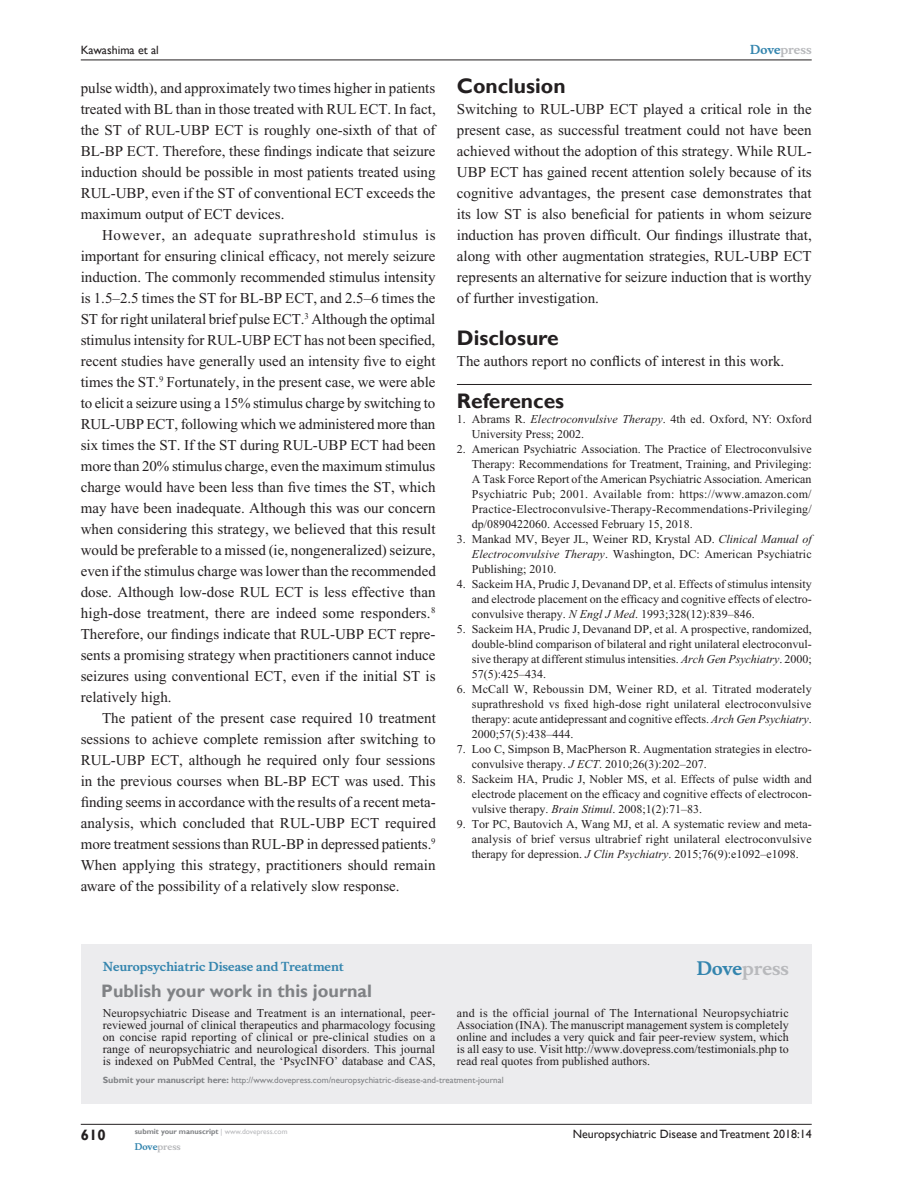
<style>
.page{position:relative;width:918px;height:1188px;background:#fff}
.page>*{position:absolute;margin:0;border:0;box-sizing:border-box;transform-origin:0 0}
.RefH{font:700 21px "Gill Sans";color:#231f20}
.PromBx-H1{font:700 18px "Gill Sans";color:#808285}
.PromBx-Brand{font:700 18px "Musee";color:#b8b9bc}
.Tx{font:15px/21px "Times New Roman";color:#231f20;text-align:justify}
.TxF{font:15px/21px "Times New Roman";color:#231f20;text-align:justify}
.t1{font:700 15px "Gill Sans";color:#231f20}
.RefNL1{font:12px/15px "Times New Roman";color:#231f20;text-align:justify}
.PromBx-Tx{font:12px/12px "Times New Roman";color:#231f20;text-align:justify}
.t2{font:12px "Gill Sans";color:#231f20}
.PromBx-JrnlName{font:700 12px "Musee";color:#3485ae}
.t3{font:700 12px "Musee";color:#b8b9bc}
.PromBx-SubmitMssWebA{font:9px "Gill Sans";color:#808285}
.t4{font:700 9px "Musee";color:#b8b9bc}
.t5{font:700 7.5px "Gill Sans";color:#808285}
.s1{color:#3485ae}
.s2{font-style:italic}
.s3{font-weight:700}
.s4{font-weight:400;color:#b8b9bc}
</style>
<div class="page">
<div style="left:81px;top:944px;width:731px;height:159px;background:#ececee"></div>
<hr style="left:81px;top:1124px;width:731px;height:1px;background:#231f20">
<hr style="left:81px;top:60px;width:731px;height:1px;background:#231f20">
<hr style="left:457px;top:384px;width:355px;height:1px;background:#231f20">
<p class="t2" style="left:81px;top:43px;width:80px">Kawashima et al</p>
<p class="Tx" style="left:81px;top:77px;width:356px">pulse width), and approximately two times higher in patients treated with BL than in those treated with RUL ECT. In fact, the ST of RUL-UBP ECT is roughly one-sixth of that of BL-BP ECT. Therefore, these findings indicate that seizure induction should be possible in most patients treated using RUL-UBP, even if the ST of conventional ECT exceeds the maximum output of ECT devices.</p>
<p class="Tx" style="left:81px;top:224px;width:357px;text-indent:21px">However, an adequate suprathreshold stimulus is important for ensuring clinical efficacy, not merely seizure induction. The commonly recommended stimulus intensity is 1.5–2.5 times the ST for BL-BP ECT, and 2.5–6 times the ST for right unilateral brief pulse ECT.<sup>3</sup> Although the optimal stimulus intensity for RUL-UBP ECT has not been specified, recent studies have generally used an intensity five to eight times the ST.<sup>9</sup> Fortunately, in the present case, we were able to elicit a seizure using a 15% stimulus charge by switching to RUL-UBP ECT, following which we administered more than six times the ST. If the ST during RUL-UBP ECT had been more than 20% stimulus charge, even the maximum stimulus charge would have been less than five times the ST, which may have been inadequate. Although this was our concern when considering this strategy, we believed that this result would be preferable to a missed (ie, nongeneralized) seizure, even if the stimulus charge was lower than the recommended dose. Although low-dose RUL ECT is less effective than high-dose treatment, there are indeed some responders.<sup>8<br></sup>Therefore, our findings indicate that RUL-UBP ECT repre&shy;sents a promising strategy when practitioners cannot induce seizures using conventional ECT, even if the initial ST is relatively high.</p>
<p class="Tx" style="left:81px;top:707px;width:357px;text-indent:21px">The patient of the present case required 10 treatment sessions to achieve complete remission after switching to RUL-UBP ECT, although he required only four sessions in the previous courses when BL-BP ECT was used. This finding seems in accordance with the results of a recent meta&shy;analysis, which concluded that RUL-UBP ECT required more treatment sessions than RUL-BP in depressed patients.<sup>9<br></sup>When applying this strategy, practitioners should remain aware of the possibility of a relatively slow response.</p>
<p class="t3" style="left:750px;top:43px;width:63px"><span class="s1">Dove</span>press</p>
<h1 class="RefH" style="left:457px;top:73px;width:110px">Conclusion</h1>
<p class="TxF" style="left:457px;top:98px;width:356px">Switching to RUL-UBP ECT played a critical role in the present case, as successful treatment could not have been achieved without the adoption of this strategy. While RUL-UBP ECT has gained recent attention solely because of its cognitive advantages, the present case demonstrates that its low ST is also beneficial for patients in whom seizure induction has proven difficult. Our findings illustrate that, along with other augmentation strategies, RUL-UBP ECT represents an alternative for seizure induction that is worthy of further investigation.</p>
<h1 class="RefH" style="left:457px;top:325px;width:103px">Disclosure</h1>
<p class="TxF" style="left:457px;top:350px;width:329px">The authors report no conflicts of interest in this work.</p>
<p class="RefH" style="left:457px;top:388px;width:109px">References</p>
<p class="RefNL1" style="left:472px;top:411px;width:341px;text-indent:-15px">1. Abrams R. <span class="s2">Electroconvulsive Therapy</span>. 4th ed. Oxford, NY: Oxford<br>University Press; 2002.</p>
<p class="RefNL1" style="left:472px;top:441px;width:341px;text-indent:-15px">2. American Psychiatric Association. The Practice of Electroconvulsive Therapy: Recommendations for Treatment, Training, and Privileging:<br>A Task Force Report of the American Psychiatric Association. American Psychiatric Pub; 2001. Available from: https://www.amazon.com/ Practice-Electroconvulsive-Therapy-Recommendations-Privileging/ dp/0890422060. Accessed February 15, 2018.</p>
<p class="RefNL1" style="left:472px;top:531px;width:341px;text-indent:-15px">3. Mankad MV, Beyer JL, Weiner RD, Krystal AD. <span class="s2">Clinical Manual of Electroconvulsive Therapy</span>. Washington, DC: American Psychiatric Publishing; 2010.</p>
<p class="RefNL1" style="left:472px;top:576px;width:341px;text-indent:-15px">4. Sackeim HA, Prudic J, Devanand DP, et al. Effects of stimulus intensity and electrode placement on the efficacy and cognitive effects of electro&shy;convulsive therapy. <span class="s2">N Engl J Med</span>. 1993;328(12):839–846.</p>
<p class="RefNL1" style="left:472px;top:621px;width:341px;text-indent:-15px">5. Sackeim HA, Prudic J, Devanand DP, et al. A prospective, randomized, double-blind comparison of bilateral and right unilateral electroconvul&shy;sive therapy at different stimulus intensities. <span class="s2">Arch Gen Psychiatry</span>. 2000; 57(5):425–434.</p>
<p class="RefNL1" style="left:472px;top:681px;width:341px;text-indent:-15px">6. McCall W, Reboussin DM, Weiner RD, et al. Titrated moderately suprathreshold vs fixed high-dose right unilateral electroconvulsive therapy: acute antidepressant and cognitive effects. <span class="s2">Arch Gen Psychiatry</span>.<br>2000;57(5):438–444.</p>
<p class="RefNL1" style="left:472px;top:741px;width:341px;text-indent:-15px">7. Loo C, Simpson B, MacPherson R. Augmentation strategies in electro&shy;convulsive therapy. <span class="s2">J ECT</span>. 2010;26(3):202–207.</p>
<p class="RefNL1" style="left:472px;top:771px;width:341px;text-indent:-15px">8. Sackeim HA, Prudic J, Nobler MS, et al. Effects of pulse width and electrode placement on the efficacy and cognitive effects of electrocon&shy;vulsive therapy. <span class="s2">Brain Stimul</span>. 2008;1(2):71–83.</p>
<p class="RefNL1" style="left:472px;top:816px;width:341px;text-indent:-15px">9. Tor PC, Bautovich A, Wang MJ, et al. A systematic review and meta&shy;analysis of brief versus ultrabrief right unilateral electroconvulsive therapy for depression. <span class="s2">J Clin Psychiatry</span>. 2015;76(9):e1092–e1098.</p>
<p class="PromBx-JrnlName" style="left:103px;top:959px;width:243px">Neuropsychiatric Disease and Treatment</p>
<p class="PromBx-H1" style="left:101px;top:980px;width:272px">Publish your work in this journal</p>
<p class="PromBx-Brand" style="left:697px;top:958px;width:94px"><span class="s1">Dove</span>press</p>
<p class="PromBx-Tx" style="left:103px;top:1007px;width:334px">Neuropsychiatric Disease and Treatment is an international, peer&shy;reviewed journal of clinical therapeutics and pharmacology focusing on concise rapid reporting of clinical or pre-clinical studies on a range of neuropsychiatric and neurological disorders. This journal is indexed on PubMed Central, the ‘PsycINFO’ database and CAS,</p>
<p class="PromBx-Tx" style="left:457px;top:1007px;width:333px">and is the official journal of The International Neuropsychiatric Association (INA). The manuscript management system is completely online and includes a very quick and fair peer-review system, which is all easy to use. Visit http://www.dovepress.com/testimonials.php to read real quotes from published authors.</p>
<p class="PromBx-SubmitMssWebA" style="left:103px;top:1075px;width:402px"><span class="s3">Submit your manuscript here:</span> http://www.dovepress.com/neuropsychiatric-disease-and-treatment-journal</p>
<p class="t1" style="left:81px;top:1126px;width:26px">610</p>
<p class="t5" style="left:135px;top:1127px;width:154px">submit your manuscript <span class="s4">| www.dovepress.com</span></p>
<p class="t4" style="left:135px;top:1141px;width:48px"><span class="s1">Dove</span>press</p>
<p class="t2" style="left:573px;top:1127px;width:241px">Neuropsychiatric Disease and Treatment 2018:14</p>
</div>
